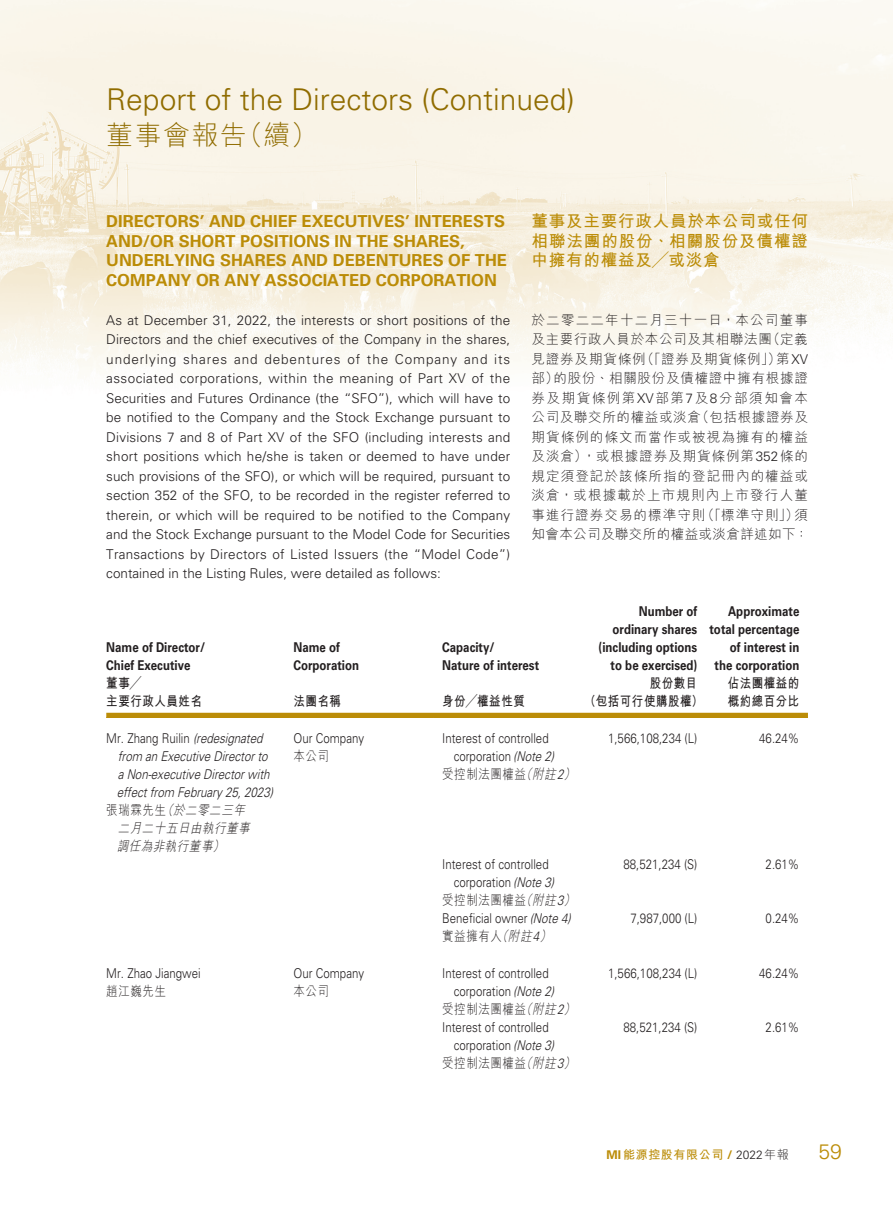
<style>
.page{position:relative;width:893px;height:1212px;background:#fff}
.page>*{position:absolute;margin:0;border:0;box-sizing:border-box;transform-origin:0 0}
.t1{font:300 30px "Univers LT Std";color:#906c00}
.t2{font:300 27px "M Hei HK";letter-spacing:.05em;color:#906c00}
.t3{font:300 21px "Univers LT Std";color:#bb8c07}
.t4{font:700 16.5px/19.5px "Univers LT Std";color:#bb8c07}
.t5{font:700 16.5px/19.5px "M Hei HK";letter-spacing:.05em;color:#bb8c07;text-align:justify}
.t6{font:300 13.5px/19.5px "Univers LT Std";color:#231f20;text-align:justify}
.t7{font:300 13.5px/18px "Univers LT Std";color:#231f20;scale:.85 1}
.t8{font:300 13.5px/19.5px "M Hei HK";letter-spacing:.05em;color:#231f20;text-align:justify}
.t9{font:700 13.5px/18px "Univers LT Std";color:#231f20;scale:.85 1}
.t10{font:italic 300 13.5px/18px "Univers LT Std";color:#231f20;scale:.85 1}
.t11{font:300 13.5px "M Hei HK";letter-spacing:.05em;color:#231f20;scale:.85 1}
.t12{font:700 13.5px/18px "M Hei HK";letter-spacing:.05em;color:#231f20;scale:.85 1}
.t13{font:italic 300 13.5px/18px "M Hei HK";color:#231f20;scale:.85 1}
.t14{font:700 12px "M Hei HK";letter-spacing:.05em;color:#bb8c07}
.s1{font-family:"Univers LT Std"}
.s2{font-style:normal}
.s3{font-style:italic}
.s4{font-family:"Univers LT Std";font-style:italic}
.s5{font-family:"Univers LT Std";font-weight:300;color:#231f20}
.s6{font-weight:300;color:#231f20}
</style>
<div class="page">
<img style="left:0;top:0;width:893px;height:713px">
<hr style="left:106px;top:713px;width:702px;height:4px;background:#bb8c07">
<hr style="left:106px;top:717px;width:183px;height:1px;background:#bb8c07">
<hr style="left:289px;top:717px;width:145px;height:1px;background:#bb8c07">
<hr style="left:434px;top:717px;width:144px;height:1px;background:#bb8c07">
<hr style="left:578px;top:717px;width:128px;height:1px;background:#bb8c07">
<hr style="left:706px;top:717px;width:102px;height:1px;background:#bb8c07">
<h1 class="t1" style="left:106px;top:81px;width:470px">Report of the Directors (Continued)</h1>
<h2 class="t2" style="left:106px;top:122px;width:213px">董事會報告（續）</h2>
<p class="t4" style="left:106px;top:212px;width:402px">DIRECTORS’ AND CHIEF EXECUTIVES’ INTERESTS AND/OR SHORT POSITIONS IN THE SHARES, UNDERLYING SHARES AND DEBENTURES OF THE COMPANY OR ANY ASSOCIATED CORPORATION</p>
<p class="t6" style="left:106px;top:310px;width:405px">As at December 31, 2022, the interests or short positions of the Directors and the chief executives of the Company in the shares, underlying shares and debentures of the Company and its associated corporations, within the meaning of Part XV of the Securities and Futures Ordinance (the “SFO”), which will have to be notified to the Company and the Stock Exchange pursuant to Divisions 7 and 8 of Part XV of the SFO (including interests and short positions which he/she is taken or deemed to have under such provisions of the SFO), or which will be required, pursuant to section 352 of the SFO, to be recorded in the register referred to therein, or which will be required to be notified to the Company and the Stock Exchange pursuant to the Model Code for Securities Transactions by Directors of Listed Issuers (the “Model Code”) contained in the Listing Rules, were detailed as follows:</p>
<p class="t5" style="left:531px;top:210px;width:278px">董事及主要行政人員於本公司或任何相聯法團的股份、相關股份及債權證中擁有的權益及╱或淡倉</p>
<p class="t8" style="left:531px;top:310px;width:278px">於二零二二年十二月三十一日，本公司董事及主要行政人員於本公司及其相聯法團（定義見證券及期貨條例（「證券及期貨條例」）第<span class="s1">XV</span>部）的股份、相關股份及債權證中擁有根據證券及期貨條例第<span class="s1">XV</span>部第<span class="s1">7</span>及<span class="s1">8</span>分部須知會本公司及聯交所的權益或淡倉（包括根據證券及期貨條例的條文而當作或被視為擁有的權益及淡倉），或根據證券及期貨條例第<span class="s1">352</span>條的規定須登記於該條所指的登記冊內的權益或淡倉，或根據載於上市規則內上市發行人董事進行證券交易的標準守則（「標準守則」）須知會本公司及聯交所的權益或淡倉詳述如下：</p>
<p class="t9" style="left:106px;top:638px;width:118px">Name of Director/<br>Chief Executive</p>
<p class="t9" style="left:293px;top:638px;width:79px">Name of<br>Corporation</p>
<p class="t9" style="left:442px;top:638px;width:116px">Capacity/<br>Nature of interest</p>
<p class="t9" style="left:598px;top:602px;width:118px;text-align:right">Number of ordinary shares (including options to be exercised)</p>
<p class="t9" style="left:709px;top:602px;width:107px;text-align:right">Approximate total percentage of interest in the corporation</p>
<p class="t12" style="left:106px;top:673px;width:114px">董事╱<br>主要行政人員姓名</p>
<p class="t12" style="left:293px;top:691px;width:58px">法團名稱</p>
<p class="t12" style="left:442px;top:691px;width:99px">身份╱權益性質</p>
<p class="t12" style="left:584px;top:673px;width:141px;text-indent:65px">股份數目（包括可行使購股權）</p>
<p class="t12" style="left:728px;top:673px;width:86px">佔法團權益的概約總百分比</p>
<p class="t10" style="left:117px;top:729px;width:189px;text-indent:-10px"><span class="s2">Mr. Zhang Ruilin</span> (redesignated from an Executive Director to a Non-executive Director with effect from February 25, 2023)</p>
<p class="t13" style="left:117px;top:800px;width:161px;text-indent:-10px"><span class="s2">張瑞霖先生</span>（於二零二三年二月二十五日由執行董事調任為非執行董事）</p>
<p class="t7" style="left:293px;top:729px;width:85px">Our Company</p>
<p class="t11" style="left:293px;top:749px;width:43px">本公司</p>
<p class="t7" style="left:454px;top:729px;width:124px;text-indent:-11px">Interest of controlled corporation <span class="s3">(Note2)</span></p>
<p class="t11" style="left:442px;top:767px;width:161px">受控制法團權益<span class="s3">（附註</span><span class="s4">2</span><span class="s3">）</span></p>
<p class="t7" style="left:608px;top:729px;width:107px">1,566,108,234 (L)</p>
<p class="t7" style="left:759px;top:729px;width:49px">46.24%</p>
<p class="t7" style="left:454px;top:855px;width:124px;text-indent:-11px">Interest of controlled corporation <span class="s3">(Note3)</span></p>
<p class="t11" style="left:442px;top:893px;width:161px">受控制法團權益<span class="s3">（附註</span><span class="s4">3</span><span class="s3">）</span></p>
<p class="t7" style="left:623px;top:855px;width:89px">88,521,234 (S)</p>
<p class="t7" style="left:766px;top:855px;width:41px">2.61%</p>
<p class="t7" style="left:442px;top:909px;width:157px">Beneficial owner <span class="s3">(Note4)</span></p>
<p class="t11" style="left:442px;top:929px;width:133px">實益擁有人<span class="s3">（附註</span><span class="s4">4</span><span class="s3">）</span></p>
<p class="t7" style="left:630px;top:909px;width:80px">7,987,000 (L)</p>
<p class="t7" style="left:766px;top:909px;width:41px">0.24%</p>
<p class="t7" style="left:106px;top:964px;width:113px">Mr. Zhao Jiangwei</p>
<p class="t11" style="left:106px;top:984px;width:72px">趙江巍先生</p>
<p class="t7" style="left:293px;top:964px;width:85px">Our Company</p>
<p class="t11" style="left:293px;top:984px;width:43px">本公司</p>
<p class="t7" style="left:454px;top:964px;width:124px;text-indent:-11px">Interest of controlled corporation <span class="s3">(Note2)</span></p>
<p class="t11" style="left:442px;top:1002px;width:161px">受控制法團權益<span class="s3">（附註</span><span class="s4">2</span><span class="s3">）</span></p>
<p class="t7" style="left:608px;top:964px;width:107px">1,566,108,234 (L)</p>
<p class="t7" style="left:759px;top:964px;width:49px">46.24%</p>
<p class="t7" style="left:454px;top:1018px;width:124px;text-indent:-11px">Interest of controlled corporation <span class="s3">(Note3)</span></p>
<p class="t11" style="left:442px;top:1056px;width:161px">受控制法團權益<span class="s3">（附註</span><span class="s4">3</span><span class="s3">）</span></p>
<p class="t7" style="left:623px;top:1018px;width:89px">88,521,234 (S)</p>
<p class="t7" style="left:766px;top:1018px;width:41px">2.61%</p>
<p class="t14" style="left:607px;top:1146px;width:184px"><span class="s1">MI</span>能源控股有限公司 <span class="s1">/</span> <span class="s5">2022</span><span class="s6">年報</span></p>
<h3 class="t3" style="left:819px;top:1138px;width:25px">59</h3>
</div>
